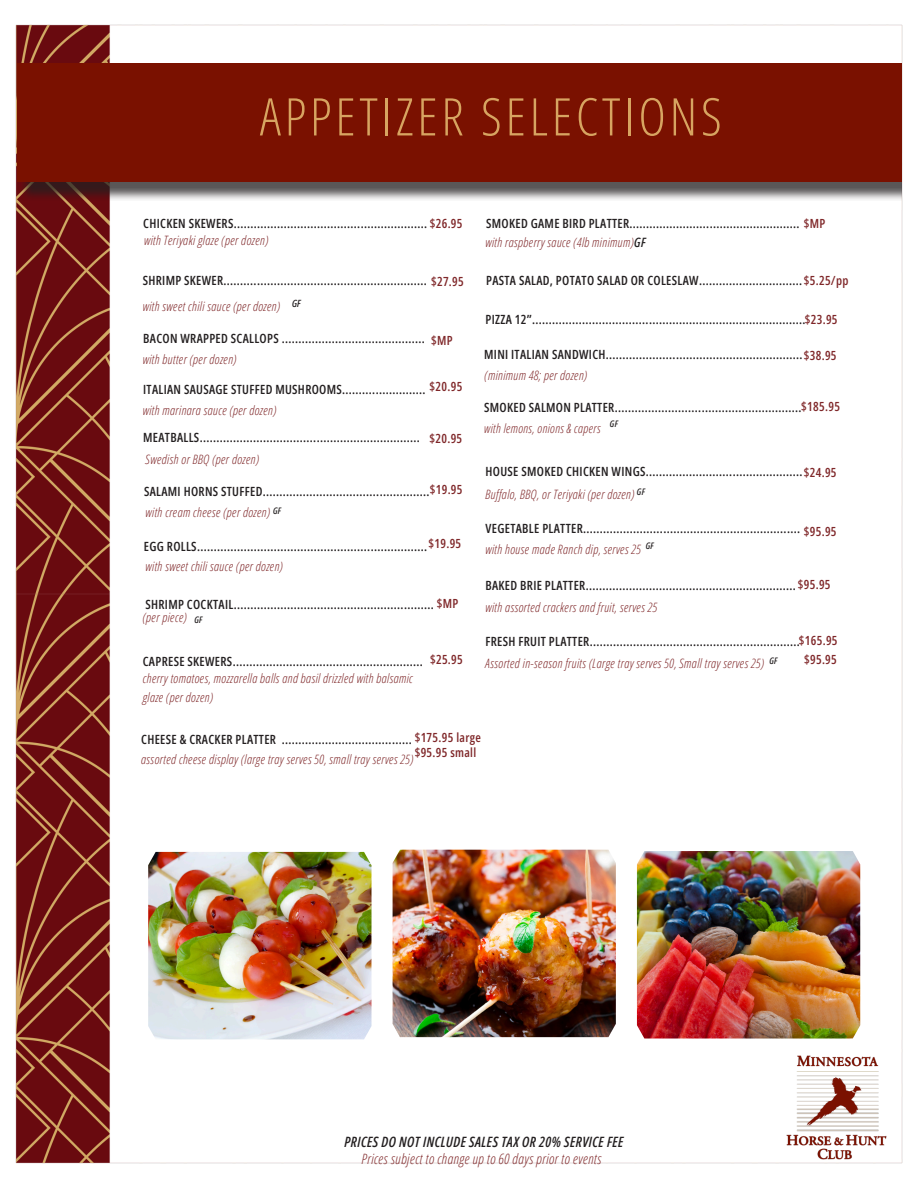
<style>
.page{position:relative;width:918px;height:1188px;background:#fff}
.page>*{position:absolute;margin:0;border:0;box-sizing:border-box;transform-origin:0 0}
.t1{font:300 51.9px "Open Sans Condensed";letter-spacing:.075em;color:#d7a461}
.t2{font:italic 300 14.25px "Open Sans Condensed";letter-spacing:.025em;color:#7f2729}
.t3{font:italic 600 14.25px "Open Sans Condensed";letter-spacing:.025em;color:#231f20}
.t4{font:italic 300 12.9px/19px "Open Sans Condensed";letter-spacing:.025em;color:#7f2729}
.t5{font:600 12.75px "Open Sans Condensed";letter-spacing:.025em;color:#231f20}
.t6{font:italic 300 12.75px "Open Sans Condensed";letter-spacing:.025em;color:#7f2729}
.t7{font:600 12.6px/14.7px "Open Sans Condensed";letter-spacing:.025em;color:#7f2729}
.t8{font:italic 600 9.9px "Open Sans Condensed";color:#231f20}
.t9{font:italic 600 9px "Open Sans Condensed";letter-spacing:.025em;color:#231f20}
.s1{font-size:12.6px;color:#7f2729}
.s2{font-weight:600;color:#231f20}
</style>
<div class="page">
<img style="left:15px;top:24px;width:888px;height:1140px">
<img style="left:18px;top:182px;width:883px;height:18px">
<div style="left:17px;top:63px;width:884px;height:119px;background:#7a1100"></div>
<img style="left:781px;top:1051px;width:110px;height:113px">
<img style="left:148px;top:852px;width:224px;height:187px">
<img style="left:393px;top:850px;width:223px;height:187px">
<img style="left:637px;top:851px;width:223px;height:188px">
<h4 class="t1" style="left:260px;top:80px;width:463px">APPETIZER SELECTIONS</h4>
<h4 class="t5" style="left:143px;top:215px;width:321px">CHICKEN SKEWERS.......................................................... <span class="s1">$26.95</span></h4>
<p class="t4" style="left:144px;top:231px;width:126px">with Teriyaki glaze (per dozen)</p>
<h4 class="t5" style="left:143px;top:272px;width:323px">SHRIMP SKEWER............................................................. <span class="s1">$27.95</span></h4>
<p class="t8" style="left:292px;top:296px;width:10px">GF</p>
<p class="t5" style="left:143px;top:329px;width:283px">BACON WRAPPED SCALLOPS ...........................................</p>
<h6 class="t4" style="left:143px;top:296px;width:139px">with sweet chili sauce (per dozen)</h6>
<h4 class="t7" style="left:431px;top:332px;width:23px">$MP</h4>
<h6 class="t7" style="left:430px;top:379px;width:34px">$20.95</h6>
<h3 class="t4" style="left:143px;top:350px;width:95px">with butter (per dozen)</h3>
<p class="t5" style="left:143px;top:381px;width:284px">ITALIAN SAUSAGE STUFFED MUSHROOMS.........................</p>
<h6 class="t5" style="left:143px;top:429px;width:278px">MEATBALLS..................................................................</h6>
<p class="t4" style="left:143px;top:401px;width:135px">with marinara sauce (per dozen)</p>
<p class="t4" style="left:146px;top:449px;width:115px">Swedish or BBQ (per dozen)</p>
<h4 class="t7" style="left:430px;top:431px;width:34px">$20.95</h4>
<h6 class="t7" style="left:430px;top:482px;width:34px">$19.95</h6>
<h4 class="t5" style="left:144px;top:482px;width:287px">SALAMI HORNS STUFFED..................................................</h4>
<h4 class="t9" style="left:273px;top:504px;width:10px">GF</h4>
<h3 class="t5" style="left:144px;top:537px;width:285px">EGG ROLLS.....................................................................</h3>
<h6 class="t4" style="left:146px;top:502px;width:126px">with cream cheese (per dozen)</h6>
<h3 class="t7" style="left:429px;top:536px;width:34px">$19.95</h3>
<p class="t4" style="left:146px;top:556px;width:139px">with sweet chili sauce (per dozen)</p>
<h6 class="t5" style="left:145px;top:596px;width:314px">SHRIMP COCKTAIL............................................................ <span class="s1">$MP</span></h6>
<h4 class="t4" style="left:143px;top:607px;width:46px">(per piece)</h4>
<h3 class="t9" style="left:195px;top:613px;width:10px">GF</h3>
<h4 class="t5" style="left:143px;top:653px;width:282px">CAPRESE SKEWERS.........................................................</h4>
<h4 class="t4" style="left:143px;top:669px;width:272px">cherry tomatoes, mozzarella balls and basil drizzled with balsamic glaze (per dozen)</h4>
<p class="t7" style="left:430px;top:651px;width:34px">$25.95</p>
<h6 class="t5" style="left:486px;top:215px;width:341px">SMOKED GAME BIRD PLATTER................................................... <span class="s1">$MP</span></h6>
<h3 class="t4" style="left:486px;top:232px;width:162px">with raspberry sauce (4lb minimum)<span class="s2">GF</span></h3>
<h3 class="t5" style="left:486px;top:272px;width:364px">PASTA SALAD, POTATO SALAD OR COLESLAW...............................<span class="s1">$5.25/pp</span></h3>
<h6 class="t5" style="left:486px;top:310px;width:354px">PIZZA 12”..................................................................................<span class="s1">$23.95</span></h6>
<p class="t5" style="left:484px;top:345px;width:354px">MINI ITALIAN SANDWICH...........................................................<span class="s1">$38.95</span></p>
<h2 class="t4" style="left:485px;top:365px;width:104px">(minimum 48; per dozen)</h2>
<p class="t7" style="left:801px;top:398px;width:40px">$185.95</p>
<p class="t5" style="left:484px;top:399px;width:319px">SMOKED SALMON PLATTER........................................................</p>
<p class="t6" style="left:484px;top:420px;width:118px">with lemons, onions &amp; capers</p>
<h4 class="t9" style="left:610px;top:418px;width:10px">GF</h4>
<h3 class="t5" style="left:486px;top:463px;width:353px">HOUSE SMOKED CHICKEN WINGS...............................................<span class="s1">$24.95</span></h3>
<p class="t4" style="left:486px;top:484px;width:151px">Buffalo, BBQ, or Teriyaki (per dozen)</p>
<h6 class="t9" style="left:637px;top:485px;width:10px">GF</h6>
<h4 class="t5" style="left:486px;top:519px;width:316px">VEGETABLE PLATTER.................................................................</h4>
<h3 class="t4" style="left:486px;top:539px;width:157px">with house made Ranch dip, serves 25</h3>
<h4 class="t9" style="left:646px;top:539px;width:10px">GF</h4>
<p class="t5" style="left:486px;top:576px;width:347px">BAKED BRIE PLATTER...............................................................<span class="s1">$95.95</span></p>
<p class="t4" style="left:486px;top:597px;width:173px">with assorted crackers and fruit, serves 25</p>
<p class="t5" style="left:486px;top:633px;width:316px">FRESH FRUIT PLATTER...............................................................</p>
<h3 class="t4" style="left:486px;top:654px;width:280px">Assorted in-season fruits (Large tray serves 50, Small tray serves 25)</h3>
<p class="t7" style="left:804px;top:524px;width:34px">$95.95</p>
<p class="t7" style="left:799px;top:631px;width:40px;line-height:18.9px;text-align:center">$165.95 $95.95</p>
<p class="t9" style="left:769px;top:654px;width:10px">GF</p>
<p class="t7" style="left:415px;top:730px;width:68px">$175.95 large $95.95 small</p>
<p class="t5" style="left:141px;top:730px;width:272px">CHEESE &amp; CRACKER PLATTER .......................................</p>
<p class="t4" style="left:141px;top:750px;width:274px">assorted cheese display (large tray serves 50, small tray serves 25)</p>
<p class="t3" style="left:345px;top:1131px;width:281px">PRICES DO NOT INCLUDE SALES TAX OR 20% SERVICE FEE</p>
<h4 class="t2" style="left:362px;top:1149px;width:241px">Prices subject to change up to 60 days prior to events</h4>
</div>
